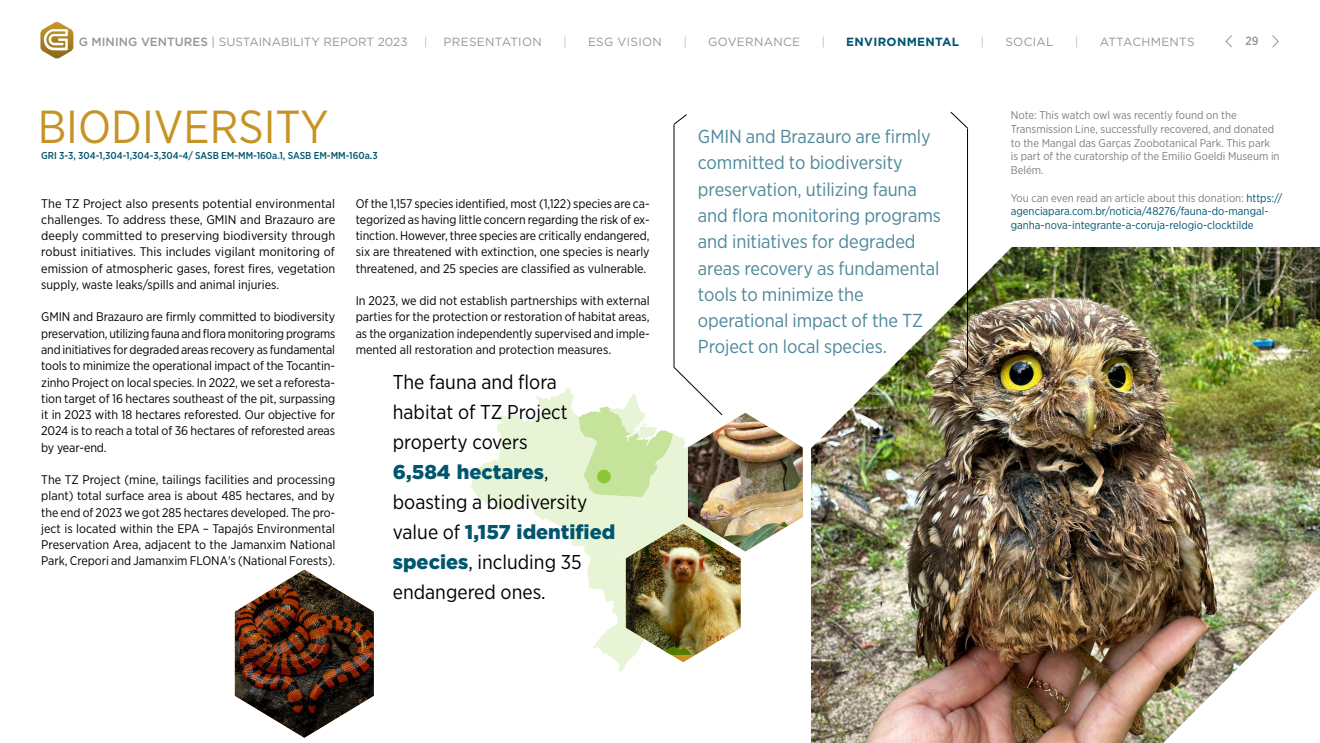
<style>
.page{position:relative;width:1320px;height:743px;background:#fff}
.page>*{position:absolute;margin:0;border:0;box-sizing:border-box;transform-origin:0 0}
.t1{font:46.25px "Gotham Narrow";color:#c59425}
.t2{font:20px/30px "Gotham Narrow";color:#000}
.t3{font:900 20px "Gotham";color:#00556f}
.t4{font:18.75px/26.2px "Gotham Narrow";letter-spacing:-.005em;color:#4d889a}
.t5{font:12.5px/16.2px "Gotham Narrow";color:#000;text-align:justify}
.t6{font:11.88px "Gotham";letter-spacing:.025em;color:#939598}
.t7{font:11.88px "Gotham";color:#939598}
.t8{font:700 11.88px "Gotham";letter-spacing:.025em;color:#00556f}
.t9{font:300 11.88px "Gotham Narrow";color:#939598}
.t10{font:500 11.88px "Gotham Narrow";color:#939598}
.t11{font:11.25px/13.8px "Gotham Narrow";color:#808080}
.t12{font:11.25px/13.8px "Gotham Narrow";color:#00556f}
.t13{font:500 10px "Gotham Narrow";color:#00556f}
.s1{font-weight:500}
.s2{font-family:"Gotham Narrow";font-weight:400;color:#000}
.s3{font-family:"Gotham";font-weight:900;color:#00556f}
.s4{color:#808080}
</style>
<div class="page">
<svg style="left:1225px;top:35px;width:7px;height:13px"></svg>
<svg style="left:1272px;top:35px;width:7px;height:13px"></svg>
<svg style="left:40px;top:22px;width:33px;height:37px"></svg>
<img style="left:812px;top:247px;width:508px;height:495px">
<img style="left:1163px;top:586px;width:157px;height:156px">
<img style="left:811px;top:247px;width:220px;height:207px">
<hr style="left:967px;top:128px;width:1px;height:239px;background:#000">
<svg style="left:951px;top:367px;width:17px;height:17px"></svg>
<svg style="left:950px;top:112px;width:18px;height:16px"></svg>
<hr style="left:674px;top:124px;width:1px;height:243px;background:#000">
<svg style="left:674px;top:114px;width:13px;height:11px"></svg>
<img style="left:235px;top:569px;width:139px;height:168px">
<svg style="left:471px;top:367px;width:332px;height:305px"></svg>
<img style="left:626px;top:523px;width:115px;height:131px">
<p class="t7" style="left:79px;top:34px;width:330px"><span class="s1">G MINING VENTURES</span> | SUSTAINABILITY REPORT 2023</p>
<p class="t9" style="left:424px;top:34px;width:5px">|</p>
<p class="t6" style="left:444px;top:34px;width:100px">PRESENTATION</p>
<p class="t9" style="left:563px;top:34px;width:5px">|</p>
<p class="t6" style="left:588px;top:34px;width:75px">ESG VISION</p>
<p class="t9" style="left:684px;top:34px;width:5px">|</p>
<p class="t6" style="left:708px;top:34px;width:93px">GOVERNANCE</p>
<p class="t9" style="left:822px;top:34px;width:5px">|</p>
<p class="t8" style="left:846px;top:33px;width:114px">ENVIRONMENTAL</p>
<p class="t9" style="left:981px;top:34px;width:5px">|</p>
<p class="t6" style="left:1005px;top:34px;width:50px">SOCIAL</p>
<p class="t9" style="left:1075px;top:34px;width:5px">|</p>
<p class="t6" style="left:1100px;top:34px;width:96px">ATTACHMENTS</p>
<p class="t10" style="left:1246px;top:34px;width:15px">29</p>
<h1 class="t1" style="left:38px;top:98px;width:292px">BIODIVERSITY</h1>
<p class="t13" style="left:41px;top:149px;width:338px">GRI 3-3, 304-1,304-1,304-3,304-4/ SASB EM-MM-160a.1, SASB EM-MM-160a.3</p>
<p class="t5" style="left:41px;top:195px;width:296px">The TZ Project also presents potential environmental challenges. To address these, GMIN and Brazauro are deeply committed to preserving biodiversity through robust initiatives. This includes vigilant monitoring of emission of atmospheric gases, forest fires, vegetation supply, waste leaks/spills and animal injuries.</p>
<p class="t5" style="left:41px;top:308px;width:296px">GMIN and Brazauro are firmly committed to biodiversity preservation, utilizing fauna and flora monitoring programs and initiatives for degraded areas recovery as fundamental tools to minimize the operational impact of the Tocantin&shy;zinho Project on local species. In 2022, we set a reforesta&shy;tion target of 16 hectares southeast of the pit, surpassing it in 2023 with 18 hectares reforested. Our objective for 2024 is to reach a total of 36 hectares of reforested areas by year-end.</p>
<p class="t5" style="left:41px;top:471px;width:296px">The TZ Project (mine, tailings facilities and processing plant) total surface area is about 485 hectares, and by the end of 2023 we got 285 hectares developed. The pro&shy;ject is located within the EPA – Tapajós Environmental Preservation Area, adjacent to the Jamanxim National Park, Crepori and Jamanxim FLONA's (National Forests).</p>
<p class="t5" style="left:356px;top:195px;width:295px">Of the 1,157 species identified, most (1,122) species are ca&shy;tegorized as having little concern regarding the risk of ex&shy;tinction. However, three species are critically endangered, six are threatened with extinction, one species is nearly threatened, and 25 species are classified as vulnerable.</p>
<p class="t5" style="left:356px;top:292px;width:295px">In 2023, we did not establish partnerships with external parties for the protection or restoration of habitat areas, as the organization independently supervised and imple&shy;mented all restoration and protection measures.</p>
<h2 class="t2" style="left:393px;top:366px;width:176px">The fauna and flora habitat of TZ Project property covers</h2>
<h2 class="t3" style="left:393px;top:458px;width:157px">6,584 hectares<span class="s2">,</span></h2>
<h2 class="t2" style="left:393px;top:486px;width:196px">boasting a biodiversity</h2>
<h2 class="t3" style="left:393px;top:518px;width:224px"><span class="s2">value of</span> 1,157 identified</h2>
<h2 class="t2" style="left:393px;top:546px;width:190px"><span class="s3">species</span>, including 35 endangered ones.</h2>
<p class="t4" style="left:698px;top:123px;width:244px">GMIN and Brazauro are firmly committed to biodiversity preservation, utilizing fauna and flora monitoring programs and initiatives for degraded areas recovery as fundamental tools to minimize the operational impact of the TZ<br>Project on local species.</p>
<p class="t11" style="left:1011px;top:108px;width:270px">Note: This watch owl was recently found on the Transmission Line, successfully recovered, and donated to the Mangal das Garças Zoobotanical Park. This park is part of the curatorship of the Emilio Goeldi Museum in Belém.</p>
<p class="t12" style="left:1011px;top:191px;width:273px"><span class="s4">You can even read an article about this donation:</span> https:// agenciapara.com.br/noticia/48276/fauna-do-mangal&shy;ganha-nova-integrante-a-coruja-relogio-clocktilde</p>
</div>
